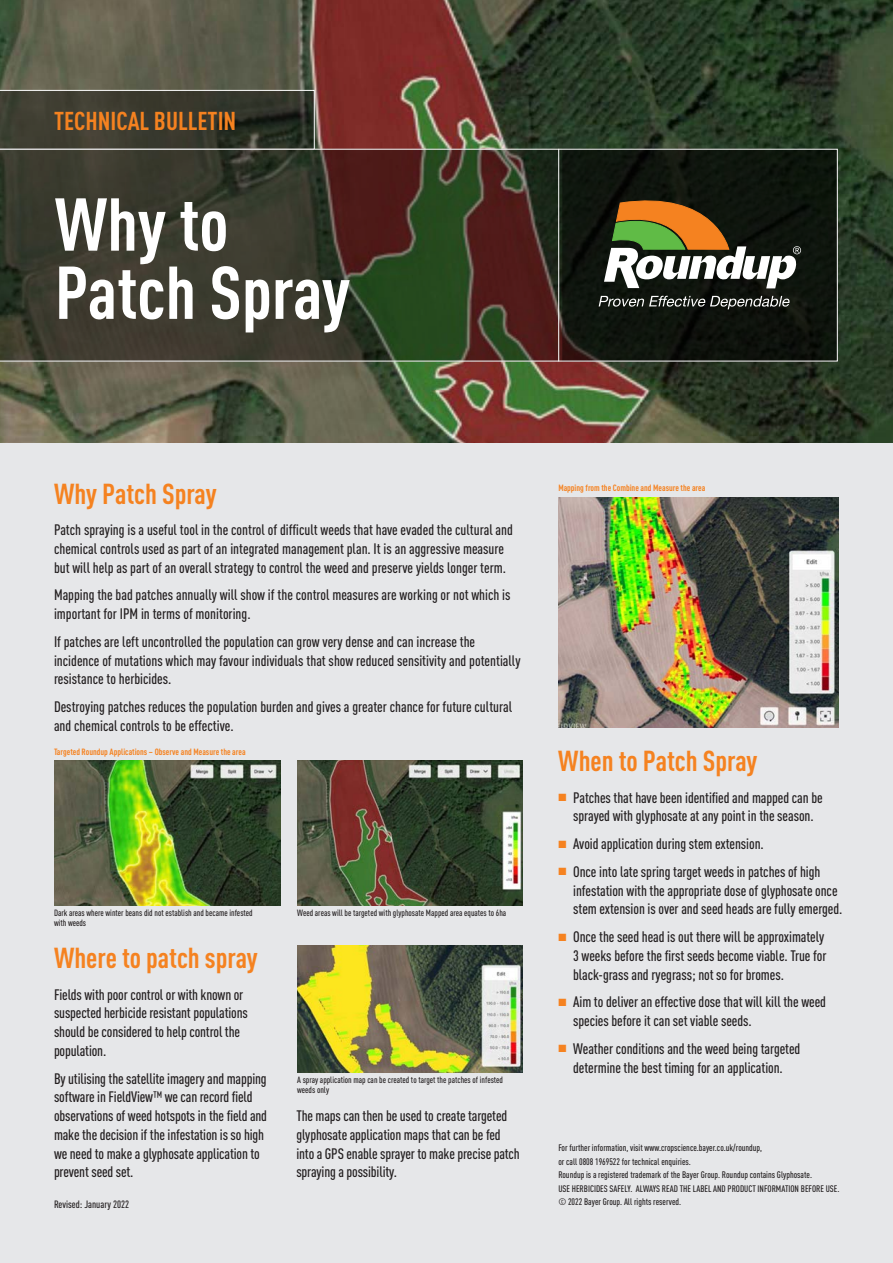
<style>
.page{position:relative;width:893px;height:1263px;background:#e6e7e9}
.page>*{position:absolute;margin:0;border:0;box-sizing:border-box;transform-origin:0 0}
.t1{font:700 73.5px "DIN Cond";color:#fff}
.t2{font:700 28.5px "DIN Cond";color:#f58220}
.t3{font:700 25.5px "DIN Cond";color:#f58220}
.t4{font:500 15px/18.8px "DIN Cond";letter-spacing:-.005em;color:#231f20}
.t5{font:500 10.5px "DIN Cond";color:#231f20}
.t6{font:500 9.3px "DIN Cond";color:#231f20}
.t7{font:500 9px/10.5px "DIN Cond";color:#231f20}
.t8{font:700 9px "DIN Cond";color:#f58220}
.s1{color:#f58220}
</style>
<div class="page">
<img style="left:297px;top:945px;width:226px;height:128px">
<img style="left:0;top:0;width:893px;height:442px">
<svg style="left:0;top:149px;width:838px;height:212px;background:#313023"></svg>
<svg style="left:0;top:90px;width:315px;height:60px;background:#3e3f34"></svg>
<hr style="left:558px;top:149px;width:1px;height:212px;background:#fff">
<svg style="left:604px;top:189px;width:197px;height:99px;background:#625b41"></svg>
<svg style="left:599px;top:296px;width:190px;height:13px;background:#4a4d49"></svg>
<img style="left:558px;top:498px;width:281px;height:229px">
<img style="left:55px;top:761px;width:225px;height:144px">
<img style="left:297px;top:761px;width:226px;height:144px">
<p class="t3" style="left:54px;top:105px;width:184px">TECHNICAL BULLETIN</p>
<p class="t1" style="left:55px;top:180px;width:175px">Why to</p>
<p class="t1" style="left:55px;top:248px;width:297px">Patch Spray</p>
<p class="t2" style="left:54px;top:476px;width:164px">Why Patch Spray</p>
<p class="t4" style="left:54px;top:520px;width:460px">Patch spraying is a useful tool in the control of difficult weeds that have evaded the cultural and chemical controls used as part of an integrated management plan. It is an aggressive measure but will help as part of an overall strategy to control the weed and preserve yields longer term.</p>
<p class="t4" style="left:54px;top:585px;width:458px">Mapping the bad patches annually will show if the control measures are working or not which is important for IPM in terms of monitoring.</p>
<p class="t4" style="left:54px;top:632px;width:468px">If patches are left uncontrolled the population can grow very dense and can increase the incidence of mutations which may favour individuals that show reduced sensitivity and potentially resistance to herbicides.</p>
<p class="t4" style="left:54px;top:697px;width:460px">Destroying patches reduces the population burden and gives a greater chance for future cultural and chemical controls to be effective.</p>
<p class="t8" style="left:54px;top:746px;width:193px">Targeted Roundup Applications – Observe and Measure the area</p>
<p class="t7" style="left:54px;top:907px;width:200px">Dark areas where winter beans did not establish and became infested</p>
<p class="t7" style="left:54px;top:918px;width:34px">with weeds</p>
<p class="t2" style="left:54px;top:941px;width:205px">Where to patch spray</p>
<p class="t4" style="left:54px;top:985px;width:195px">Fields with poor control or with known or suspected herbicide resistant populations should be considered to help control the population.</p>
<p class="t4" style="left:54px;top:1069px;width:215px">By utilising the satellite imagery and mapping software in FieldView™ we can record field observations of weed hotspots in the field and make the decision if the infestation is so high we need to make a glyphosate application to prevent seed set.</p>
<p class="t5" style="left:54px;top:1198px;width:77px">Revised: January 2022</p>
<p class="t7" style="left:297px;top:907px;width:211px">Weed areas will be targeted with glyphosate Mapped area equates to 6ha</p>
<p class="t7" style="left:297px;top:1074px;width:207px">A spray application map can be created to target the patches of infested weeds only</p>
<p class="t4" style="left:296px;top:1106px;width:225px">The maps can then be used to create targeted glyphosate application maps that can be fed into a GPS enable sprayer to make precise patch spraying a possibility.</p>
<p class="t8" style="left:558px;top:482px;width:148px">Mapping from the Combine and Measure the area</p>
<p class="t2" style="left:558px;top:744px;width:201px">When to Patch Spray</p>
<p class="t4" style="left:558px;top:787px;width:266px"><span class="s1">■</span> Patches that have been identified and mapped can be</p>
<p class="t4" style="left:573px;top:806px;width:242px">sprayed with glyphosate at any point in the season.</p>
<p class="t4" style="left:558px;top:834px;width:207px"><span class="s1">■</span> Avoid application during stem extension.</p>
<p class="t4" style="left:558px;top:862px;width:264px"><span class="s1">■</span> Once into late spring target weeds in patches of high</p>
<p class="t4" style="left:573px;top:880px;width:266px">infestation with the appropriate dose of glyphosate once</p>
<p class="t4" style="left:573px;top:899px;width:271px">stem extension is over and seed heads are fully emerged.</p>
<p class="t4" style="left:558px;top:927px;width:267px"><span class="s1">■</span> Once the seed head is out there will be approximately</p>
<p class="t4" style="left:573px;top:946px;width:255px">3 weeks before the first seeds become viable. True for black-grass and ryegrass; not so for bromes.</p>
<p class="t4" style="left:558px;top:992px;width:269px"><span class="s1">■</span> Aim to deliver an effective dose that will kill the weed</p>
<p class="t4" style="left:573px;top:1011px;width:180px">species before it can set viable seeds.</p>
<p class="t4" style="left:558px;top:1039px;width:244px"><span class="s1">■</span> Weather conditions and the weed being targeted</p>
<p class="t4" style="left:573px;top:1057px;width:211px">determine the best timing for an application.</p>
<p class="t6" style="left:558px;top:1142px;width:205px">For further information, visit www.cropscience.bayer.co.uk/roundup,</p>
<p class="t6" style="left:558px;top:1156px;width:134px">or call 0808 1969522 for technical enquiries.</p>
<p class="t6" style="left:558px;top:1169px;width:255px">Roundup is a registered trademark of the Bayer Group. Roundup contains Glyphosate.</p>
<p class="t6" style="left:558px;top:1183px;width:283px">USE HERBICIDES SAFELY. ALWAYS READ THE LABEL AND PRODUCT INFORMATION BEFORE USE.</p>
<p class="t6" style="left:558px;top:1196px;width:124px">© 2022 Bayer Group. All rights reserved.</p>
</div>
